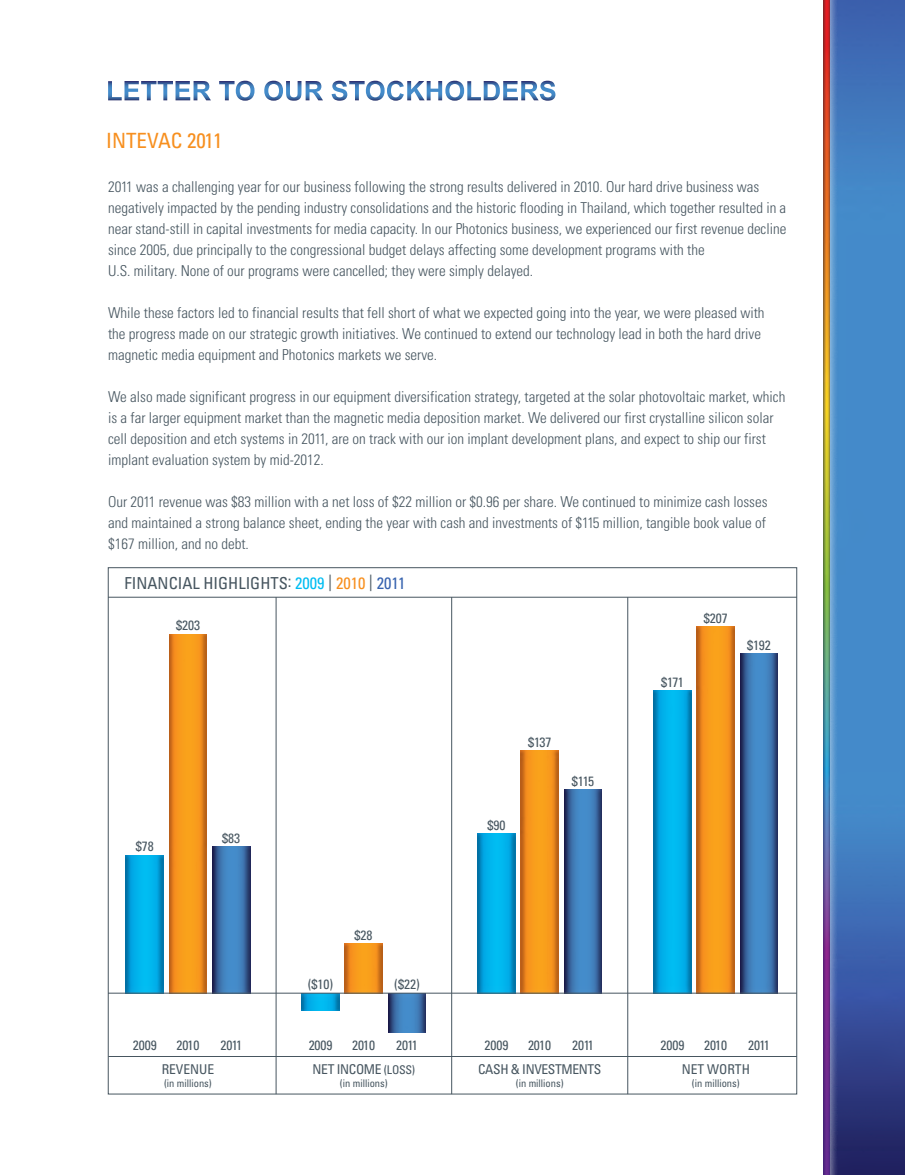
<style>
.page{position:relative;width:905px;height:1175px;background:#fff}
.page>*{position:absolute;margin:0;border:0;box-sizing:border-box;transform-origin:0 0}
.t1{font:condensed 21px "Univers";letter-spacing:-.035em;color:#f78f1e}
.t2{font:condensed 16.5px "Univers";color:#475660}
.t3{font:condensed 16.5px "Univers";color:#00bdf2}
.t4{font:300 condensed 15px/21px "Univers";color:#475660}
.t5{font:condensed 13.5px "Univers";color:#475660}
.t6{font:condensed 13.5px "Univers";letter-spacing:-.025em;color:#475660}
.t7{font:condensed 10.5px "Univers";color:#475660}
.s1{color:#475660}
.s2{color:#f78f1e}
.s3{color:#3763af}
.s4{font-size:12px}
</style>
<div class="page">
<img style="left:838px;top:0;width:66px;height:1174px">
<div style="left:814px;top:0;width:24px;height:1174px;background:#fff;opacity:.95"></div>
<svg style="left:108px;top:81px;width:103px;height:19px"></svg>
<svg style="left:219px;top:81px;width:35px;height:20px"></svg>
<svg style="left:264px;top:81px;width:59px;height:20px"></svg>
<svg style="left:331px;top:81px;width:224px;height:20px"></svg>
<div style="left:120px;top:625px;width:664px;height:408px;background:#231f20;opacity:.3"></div>
<div style="left:101px;top:983px;width:702px;height:20px;background:#fff;opacity:.75"></div>
<hr style="left:108px;top:992px;width:688px;height:1px;background:#475660">
<hr style="left:108px;top:1056px;width:688px;height:1px;background:#475660">
<hr style="left:108px;top:597px;width:688px;height:1px;background:#475660">
<hr style="left:276px;top:597px;width:1px;height:497px;background:#475660">
<hr style="left:451px;top:597px;width:1px;height:497px;background:#475660">
<hr style="left:627px;top:597px;width:1px;height:497px;background:#475660">
<h1 class="t1" style="left:106px;top:127px;width:118px">Intevac 2011</h1>
<p class="t4" style="left:108px;top:176px;width:680px">2011 was a challenging year for our business following the strong results delivered in 2010. Our hard drive business was negatively impacted by the pending industry consolidations and the historic flooding in Thailand, which together resulted in a near stand-still in capital investments for media capacity. In our Photonics business, we experienced our first revenue decline since 2005, due principally to the congressional budget delays affecting some development programs with the<br>U.S. military. None of our programs were cancelled; they were simply delayed.</p>
<p class="t4" style="left:108px;top:302px;width:658px">While these factors led to financial results that fell short of what we expected going into the year, we were pleased with the progress made on our strategic growth initiatives. We continued to extend our technology lead in both the hard drive magnetic media equipment and Photonics markets we serve.</p>
<p class="t4" style="left:108px;top:386px;width:678px">We also made significant progress in our equipment diversification strategy, targeted at the solar photovoltaic market, which is a far larger equipment market than the magnetic media deposition market. We delivered our first crystalline silicon solar cell deposition and etch systems in 2011, are on track with our ion implant development plans, and expect to ship our first implant evaluation system by mid-2012.</p>
<p class="t4" style="left:108px;top:491px;width:661px;text-align:justify">Our 2011 revenue was $83 million with a net loss of $22 million or $0.96 per share. We continued to minimize cash losses and maintained a strong balance sheet, ending the year with cash and investments of $115 million, tangible book value of $167 million, and no debt.</p>
<p class="t2" style="left:125px;top:572px;width:17px">Financial</p>
<p class="t2" style="left:203px;top:572px;width:10px">highlights</p>
<p class="t3" style="left:288px;top:572px;width:119px"><span class="s1">:</span> 2009 <span class="s1">|</span> <span class="s2">2010</span> <span class="s1">|</span> <span class="s3">2011</span></p>
<p class="t5" style="left:176px;top:617px;width:25px">$203</p>
<p class="t5" style="left:136px;top:838px;width:19px">$78</p>
<p class="t5" style="left:222px;top:829px;width:19px">$83</p>
<p class="t5" style="left:133px;top:1036px;width:25px">2009</p>
<p class="t5" style="left:176px;top:1036px;width:25px">2010</p>
<p class="t5" style="left:220px;top:1036px;width:23px">2011</p>
<p class="t5" style="left:162px;top:1061px;width:54px">REVENUE</p>
<p class="t7" style="left:164px;top:1076px;width:49px">(in millions)</p>
<p class="t5" style="left:354px;top:926px;width:19px">$28</p>
<p class="t5" style="left:308px;top:975px;width:27px">($10)</p>
<p class="t5" style="left:394px;top:975px;width:27px">($22)</p>
<p class="t5" style="left:308px;top:1036px;width:25px">2009</p>
<p class="t5" style="left:352px;top:1036px;width:25px">2010</p>
<p class="t5" style="left:396px;top:1036px;width:23px">2011</p>
<p class="t6" style="left:312px;top:1061px;width:104px">NET INCOME <span class="s4">(LOSS)</span></p>
<p class="t7" style="left:340px;top:1076px;width:49px">(in millions)</p>
<p class="t5" style="left:487px;top:817px;width:19px">$90</p>
<p class="t5" style="left:528px;top:733px;width:25px">$137</p>
<p class="t5" style="left:572px;top:772px;width:24px">$115</p>
<p class="t5" style="left:484px;top:1036px;width:25px">2009</p>
<p class="t5" style="left:528px;top:1036px;width:25px">2010</p>
<p class="t5" style="left:572px;top:1036px;width:23px">2011</p>
<p class="t6" style="left:478px;top:1061px;width:125px">CASH &amp; INVESTMENTS</p>
<p class="t7" style="left:516px;top:1076px;width:49px">(in millions)</p>
<p class="t5" style="left:661px;top:673px;width:24px">$171</p>
<p class="t5" style="left:703px;top:610px;width:25px">$207</p>
<p class="t5" style="left:747px;top:636px;width:25px">$192</p>
<p class="t5" style="left:660px;top:1036px;width:25px">2009</p>
<p class="t5" style="left:704px;top:1036px;width:25px">2010</p>
<p class="t5" style="left:748px;top:1036px;width:23px">2011</p>
<p class="t5" style="left:681px;top:1061px;width:70px">NET WORTH</p>
<p class="t7" style="left:692px;top:1076px;width:49px">(in millions)</p>
</div>
